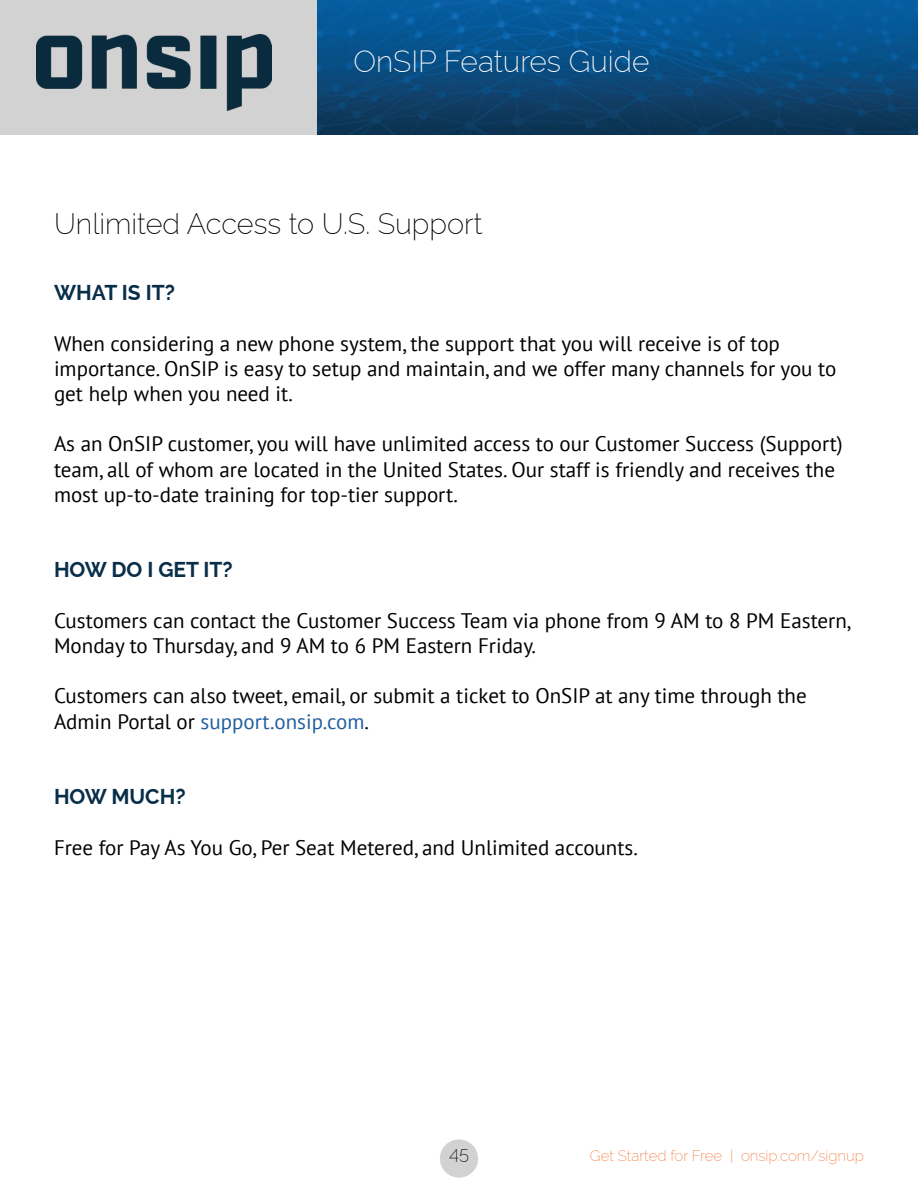
<style>
.page{position:relative;width:918px;height:1188px;background:#fff}
.page>*{position:absolute;margin:0;border:0;box-sizing:border-box;transform-origin:0 0}
.t1{font:200 30px "Raleway";color:#fff}
.t2{font:200 28.95px "Raleway";color:#000}
.t3{font:21px/25.2px "PT Sans";color:#000}
.t4{font:700 21px "Raleway";color:#082e49}
.t5{font:200 18px "Raleway";color:#000}
.t6{font:200 15px "Raleway";color:#f57f42}
.s1{color:#215e9e}
</style>
<div class="page">
<img style="left:316px;top:0;width:602px;height:134px">
<div style="left:0;top:0;width:316px;height:134px;background:#d2d2d2"></div>
<img style="left:37px;top:35px;width:234px;height:75px">
<div style="left:440px;top:1139px;width:38px;height:39px;background:#d2d2d2;border-radius:50%"></div>
<h1 class="t1" style="left:354px;top:45px;width:297px">OnSIP Features Guide</h1>
<h2 class="t2" style="left:54px;top:207px;width:430px">Unlimited Access to U.S. Support</h2>
<p class="t4" style="left:54px;top:281px;width:122px">WHAT IS IT?</p>
<p class="t3" style="left:54px;top:330px;width:784px">When considering a new phone system, the support that you will receive is of top importance. OnSIP is easy to setup and maintain, and we offer many channels for you to get help when you need it.</p>
<p class="t3" style="left:54px;top:431px;width:790px">As an OnSIP customer, you will have unlimited access to our Customer Success (Support) team, all of whom are located in the United States. Our staff is friendly and receives the most up-to-date training for top-tier support.</p>
<p class="t4" style="left:54px;top:558px;width:180px">HOW DO I GET IT?</p>
<p class="t3" style="left:54px;top:607px;width:798px">Customers can contact the Customer Success Team via phone from 9 AM to 8 PM Eastern,<br>Monday to Thursday, and 9 AM to 6 PM Eastern Friday.</p>
<p class="t3" style="left:54px;top:683px;width:754px">Customers can also tweet, email, or submit a ticket to OnSIP at any time through the<br>Admin Portal or <span class="s1">support.onsip.com</span>.</p>
<p class="t4" style="left:54px;top:785px;width:133px">HOW MUCH?</p>
<p class="t3" style="left:54px;top:834px;width:585px">Free for Pay As You Go, Per Seat Metered, and Unlimited accounts.</p>
<p class="t5" style="left:449px;top:1146px;width:21px">45</p>
<p class="t6" style="left:590px;top:1147px;width:276px">Get Started for Free | onsip.com/signup</p>
</div>
